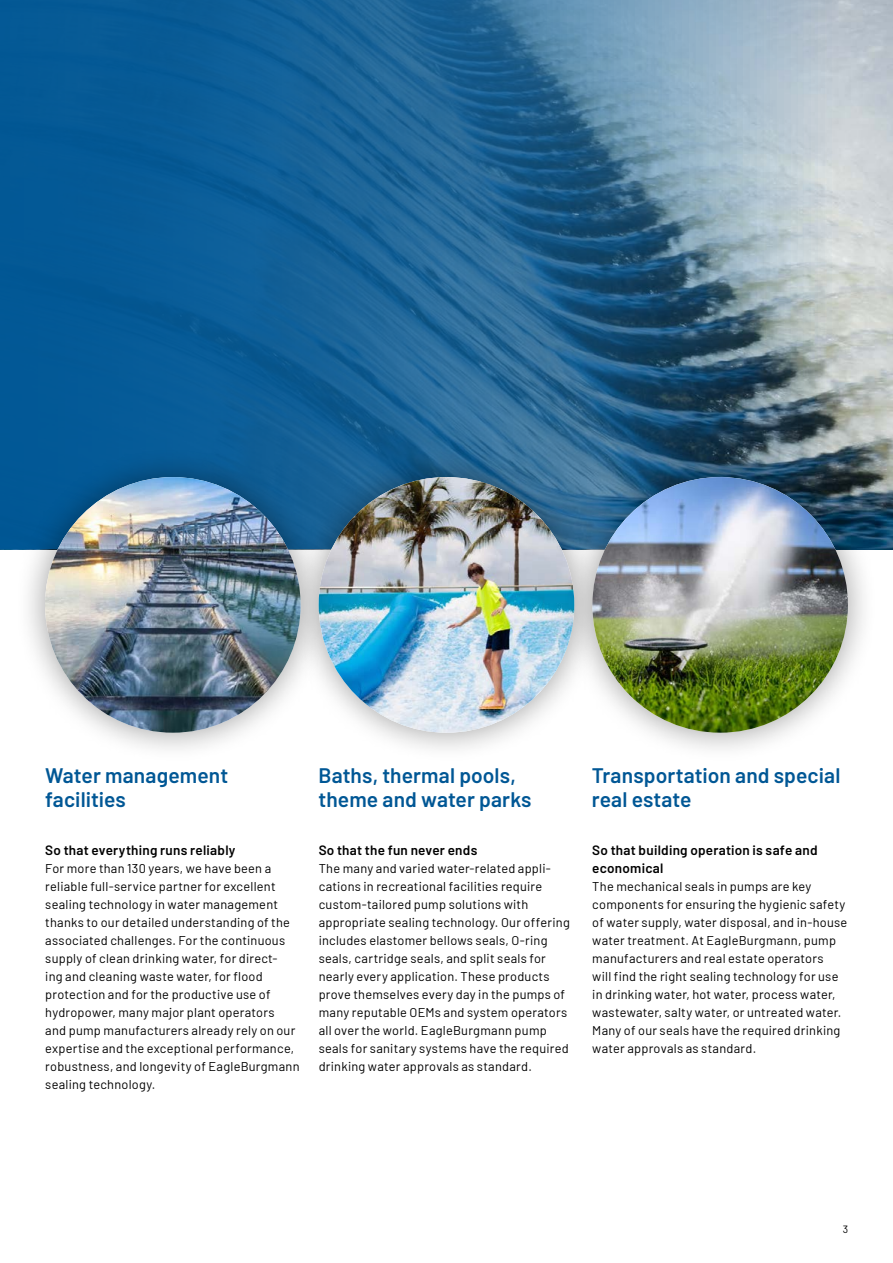
<style>
.page{position:relative;width:893px;height:1263px;background:#fff}
.page>*{position:absolute;margin:0;border:0;box-sizing:border-box;transform-origin:0 0}
.t1{font:600 21px/24px "Barlow";letter-spacing:.005em;color:#005795}
.t2{font:600 13.5px/18px "Barlow";letter-spacing:.02em;color:#000}
.t3{font:12.75px/18px "Barlow";letter-spacing:.02em;color:#000}
.t4{font:10.5px "Barlow";color:#000}
</style>
<div class="page">
<svg style="left:0;top:0;width:893px;height:549px"></svg>
<div style="left:15px;top:447px;width:316px;height:316px;background:#000;opacity:.35"></div>
<img style="left:45px;top:477px;width:256px;height:256px;border-radius:128px">
<div style="left:289px;top:447px;width:315px;height:316px;background:#000;opacity:.35"></div>
<img style="left:319px;top:477px;width:255px;height:256px;border-radius:128px">
<div style="left:562px;top:447px;width:316px;height:316px;background:#000;opacity:.35"></div>
<img style="left:592px;top:477px;width:256px;height:256px;border-radius:128px">
<h1 class="t1" style="left:45px;top:762px;width:185px">Water management facilities</h1>
<h1 class="t1" style="left:319px;top:762px;width:214px">Baths, thermal pools, theme and water parks</h1>
<h1 class="t1" style="left:592px;top:762px;width:250px">Transportation and special real estate</h1>
<p class="t2" style="left:45px;top:840px;width:192px">So that everything runs reliably</p>
<p class="t3" style="left:45px;top:858px;width:256px">For more than 130 years, we have been a reliable full-service partner for excellent sealing technology in water management thanks to our detailed understanding of the associated challenges. For the continuous supply of clean drinking water, for direct-<br>ing and cleaning waste water, for flood protection and for the productive use of hydropower, many major plant operators<br>and pump manufacturers already rely on our expertise and the exceptional performance, robustness, and longevity of EagleBurgmann sealing technology.</p>
<p class="t2" style="left:319px;top:840px;width:160px">So that the fun never ends</p>
<p class="t3" style="left:319px;top:858px;width:253px">The many and varied water-related appli&shy;cations in recreational facilities require custom-tailored pump solutions with appropriate sealing technology. Our offering includes elastomer bellows seals, O-ring seals, cartridge seals, and split seals for nearly every application. These products prove themselves every day in the pumps of many reputable OEMs and system operators all over the world. EagleBurgmann pump seals for sanitary systems have the required drinking water approvals as standard.</p>
<p class="t2" style="left:592px;top:840px;width:227px">So that building operation is safe and economical</p>
<p class="t3" style="left:592px;top:876px;width:257px">The mechanical seals in pumps are key components for ensuring the hygienic safety of water supply, water disposal, and in-house water treatment. At EagleBurgmann, pump manufacturers and real estate operators<br>will find the right sealing technology for use in drinking water, hot water, process water, wastewater, salty water, or untreated water.<br>Many of our seals have the required drinking water approvals as standard.</p>
<p class="t4" style="left:843px;top:1222px;width:7px">3</p>
</div>
